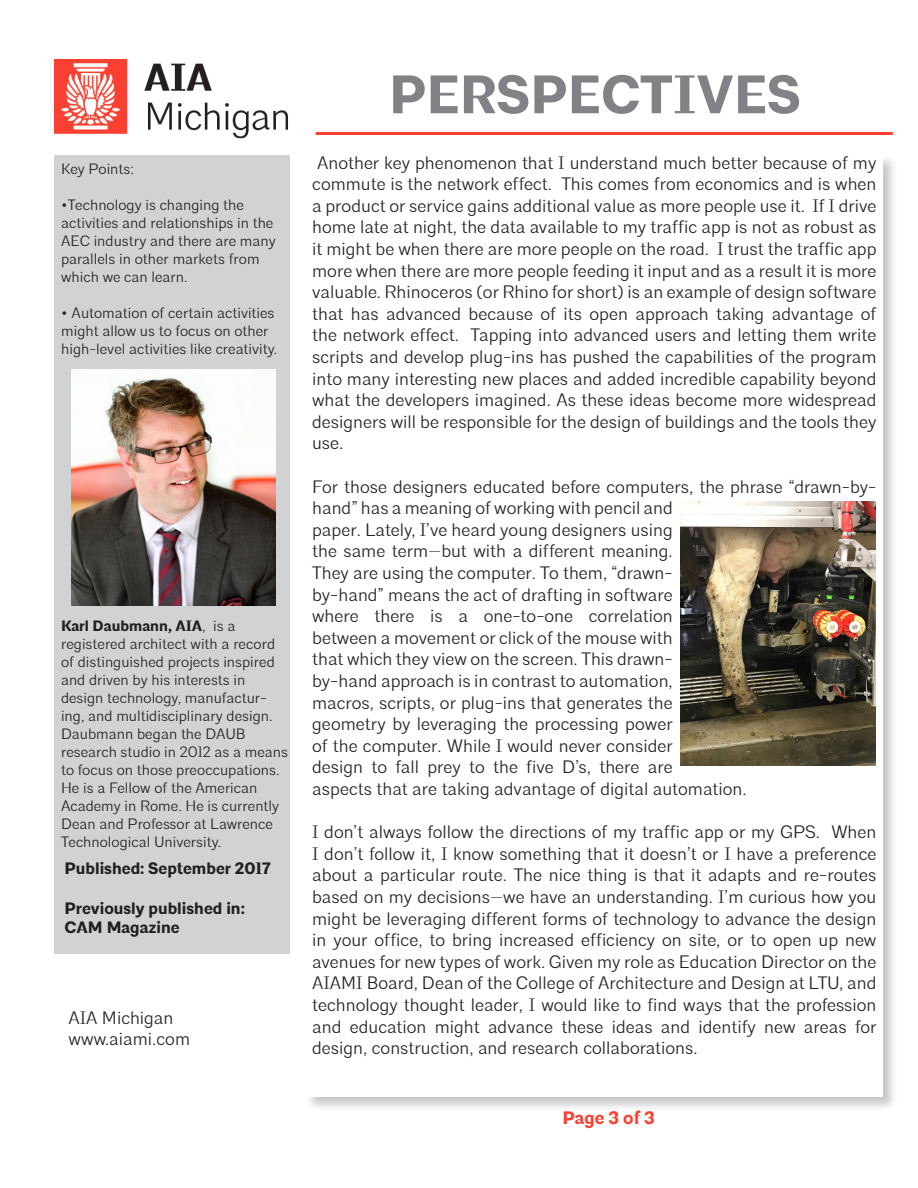
<style>
.page{position:relative;width:918px;height:1188px;background:#fff}
.page>*{position:absolute;margin:0;border:0;box-sizing:border-box;transform-origin:0 0}
.t1{font:700 54px "Architype";color:#808285}
.t2{font:300 18px/21.6px "Architype";color:#231f20}
.t3{font:700 18px "Architype";color:#fa4132}
.t4{font:700 16.5px "Architype";color:#231f20}
.t5{font:300 15px/18px "Architype";color:#231f20}
.t6{font:700 15px "Architype";color:#231f20}
.s1{font-weight:300}
</style>
<div class="page">
<img style="left:54px;top:60px;width:234px;height:79px">
<hr style="left:316px;top:132px;width:577px;height:3px;background:#fa4132">
<div style="left:54px;top:155px;width:236px;height:799px;background:#d1d2d4"></div>
<div style="left:305px;top:154px;width:593px;height:958px;background:#231f20;opacity:.25"></div>
<div style="left:306px;top:155px;width:577px;height:941px;background:#fff"></div>
<img style="left:72px;top:370px;width:203px;height:235px">
<img style="left:680px;top:502px;width:196px;height:264px">
<p class="t5" style="left:61px;top:160px;width:75px">Key Points:</p>
<p class="t5" style="left:61px;top:196px;width:216px">•Technology is changing the activities and relationships in the<br>AEC industry and there are many parallels in other markets from which we can learn.</p>
<p class="t5" style="left:61px;top:304px;width:218px">• Automation of certain activities might allow us to focus on other high-level activities like creativity.</p>
<p class="t6" style="left:61px;top:616px;width:176px">Karl Daubmann, AIA<span class="s1">, is a</span></p>
<p class="t5" style="left:61px;top:635px;width:216px">registered architect with a record of distinguished projects inspired and driven by his interests in design technology, manufactur&shy;ing, and multidisciplinary design.<br>Daubmann began the DAUB</p>
<p class="t5" style="left:61px;top:743px;width:228px">research studio in 2012 as a means to focus on those preoccupations.<br>He is a Fellow of the American<br>Academy in Rome. He is currently<br>Dean and Professor at Lawrence<br>Technological University.</p>
<p class="t4" style="left:64px;top:858px;width:208px">Published: September 2017</p>
<p class="t4" style="left:64px;top:898px;width:182px">Previously published in:</p>
<p class="t4" style="left:64px;top:918px;width:117px">CAM Magazine</p>
<p class="t2" style="left:68px;top:1007px;width:123px">AIA Michigan www.aiami.com</p>
<h1 class="t1" style="left:389px;top:62px;width:413px">PERSPECTIVES</h1>
<p class="t2" style="left:312px;top:152px;width:566px;text-align:justify">Another key phenomenon that I understand much better because of my commute is the network effect. This comes from economics and is when a product or service gains additional value as more people use it. If I drive home late at night, the data available to my traffic app is not as robust as it might be when there are more people on the road. I trust the traffic app more when there are more people feeding it input and as a result it is more valuable. Rhinoceros (or Rhino for short) is an example of design software that has advanced because of its open approach taking advantage of the network effect. Tapping into advanced users and letting them write scripts and develop plug-ins has pushed the capabilities of the program into many interesting new places and added incredible capability beyond what the developers imagined. As these ideas become more widespread designers will be responsible for the design of buildings and the tools they use.</p>
<p class="t2" style="left:312px;top:476px;width:566px">For those designers educated before computers, the phrase “drawn-by&shy;hand” has a meaning of working with pencil and<br>paper. Lately, I’ve heard young designers using<br>the same term—but with a different meaning.<br>They are using the computer. To them, “drawn-<br>by-hand” means the act of drafting in software<br>where there is a one-to-one correlation<br>between a movement or click of the mouse with<br>that which they view on the screen. This drawn-<br>by-hand approach is in contrast to automation,<br>macros, scripts, or plug-ins that generates the<br>geometry by leveraging the processing power<br>of the computer. While I would never consider<br>design to fall prey to the five D’s, there are<br>aspects that are taking advantage of digital automation.</p>
<p class="t2" style="left:312px;top:821px;width:566px;text-align:justify">I don’t always follow the directions of my traffic app or my GPS. When I don’t follow it, I know something that it doesn’t or I have a preference about a particular route. The nice thing is that it adapts and re-routes based on my decisions—we have an understanding. I’m curious how you might be leveraging different forms of technology to advance the design in your office, to bring increased efficiency on site, or to open up new avenues for new types of work. Given my role as Education Director on the AIAMI Board, Dean of the College of Architecture and Design at LTU, and technology thought leader, I would like to find ways that the profession and education might advance these ideas and identify new areas for design, construction, and research collaborations.</p>
<p class="t3" style="left:563px;top:1107px;width:94px">Page 3 of 3</p>
</div>
